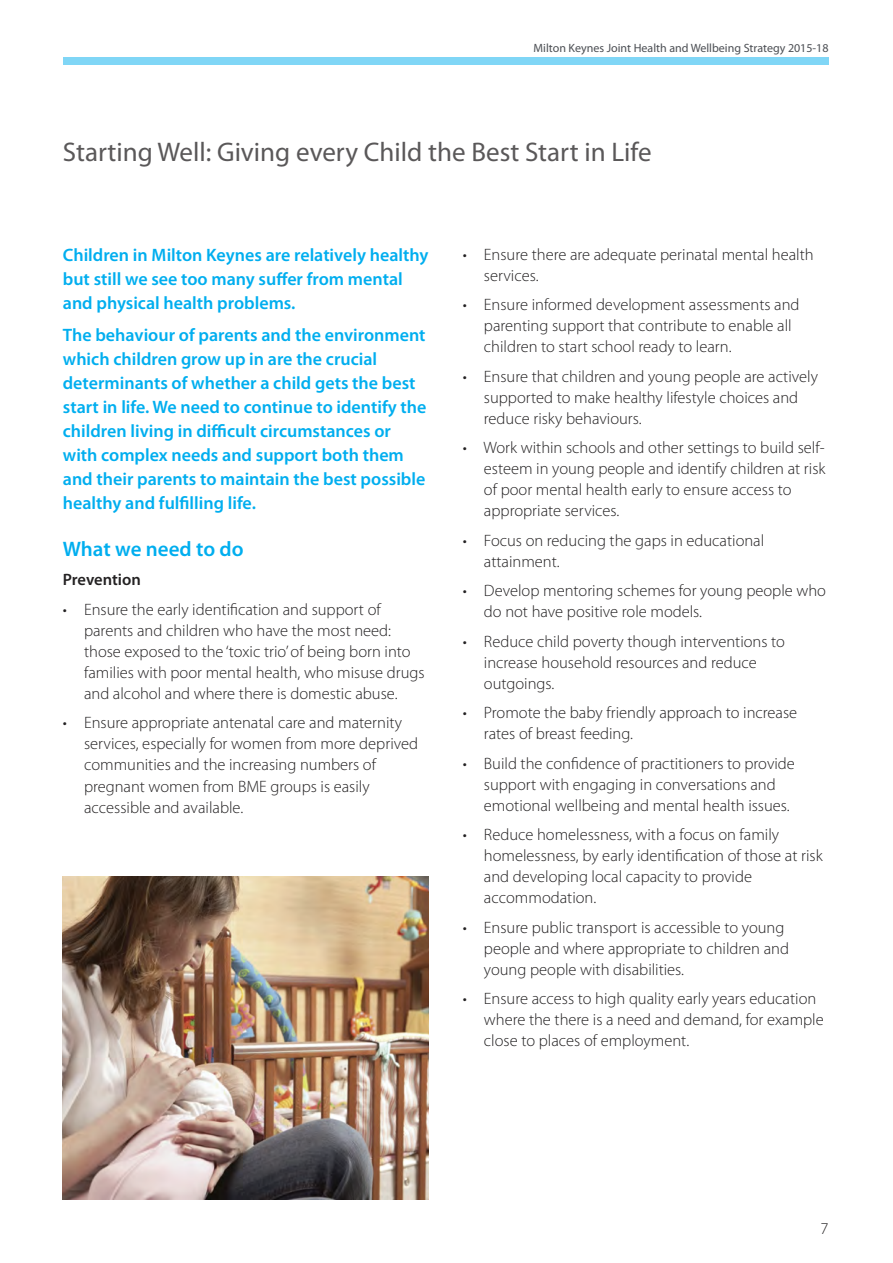
<style>
.page{position:relative;width:893px;height:1263px;background:#fff}
.page>*{position:absolute;margin:0;border:0;box-sizing:border-box;transform-origin:0 0}
.t1{font:27px "Myriad Pro";color:#5a5859}
.t2{font:600 21px "Myriad Pro";color:#00aeef}
.t3{font:600 18px/24px "Myriad Pro";color:#00aeef}
.t4{font:300 16.5px/21px "Myriad Pro";color:#232122}
.t5{font:600 16.5px "Myriad Pro";letter-spacing:-.005em;color:#232122}
.t6{font:12px "Myriad Pro";color:#4c4f54}
</style>
<div class="page">
<div style="left:63px;top:57px;width:765px;height:8px;background:#80d6f6"></div>
<img style="left:63px;top:877px;width:365px;height:322px">
<p class="t6" style="left:533px;top:43px;width:297px">Milton Keynes Joint Health and Wellbeing Strategy 2015-18</p>
<h1 class="t1" style="left:63px;top:141px;width:590px">Starting Well: Giving every Child the Best Start in Life</h1>
<p class="t3" style="left:63px;top:244px;width:367px">Children in Milton Keynes are relatively healthy but still we see too many suffer from mental and physical health problems.</p>
<p class="t3" style="left:63px;top:325px;width:365px">The behaviour of parents and the environment which children grow up in are the crucial determinants of whether a child gets the best start in life. We need to continue to identify the children living in difficult circumstances or with complex needs and support both them and their parents to maintain the best possible healthy and fulfilling life.</p>
<p class="t2" style="left:63px;top:540px;width:182px">What we need to do</p>
<p class="t5" style="left:63px;top:573px;width:80px">Prevention</p>
<p class="t4" style="left:84px;top:600px;width:342px;text-indent:-21px">• Ensure the early identification and support of parents and children who have the most need: those exposed to the ‘toxic trio’ of being born into families with poor mental health, who misuse drugs and alcohol and where there is domestic abuse.</p>
<p class="t4" style="left:84px;top:714px;width:335px;text-indent:-21px">• Ensure appropriate antenatal care and maternity services, especially for women from more deprived communities and the increasing numbers of pregnant women from BME groups is easily accessible and available.</p>
<p class="t4" style="left:484px;top:245px;width:331px;text-indent:-21px">• Ensure there are adequate perinatal mental health services.</p>
<p class="t4" style="left:484px;top:296px;width:317px;text-indent:-21px">• Ensure informed development assessments and parenting support that contribute to enable all children to start school ready to learn.</p>
<p class="t4" style="left:484px;top:367px;width:335px;text-indent:-21px">• Ensure that children and young people are actively supported to make healthy lifestyle choices and reduce risky behaviours.</p>
<p class="t4" style="left:484px;top:439px;width:343px;text-indent:-21px">• Work within schools and other settings to build self&shy;esteem in young people and identify children at risk of poor mental health early to ensure access to appropriate services.</p>
<p class="t4" style="left:484px;top:531px;width:282px;text-indent:-21px">• Focus on reducing the gaps in educational attainment.</p>
<p class="t4" style="left:484px;top:582px;width:343px;text-indent:-21px">• Develop mentoring schemes for young people who do not have positive role models.</p>
<p class="t4" style="left:484px;top:632px;width:302px;text-indent:-21px">• Reduce child poverty though interventions to increase household resources and reduce outgoings.</p>
<p class="t4" style="left:484px;top:704px;width:315px;text-indent:-21px">• Promote the baby friendly approach to increase rates of breast feeding.</p>
<p class="t4" style="left:484px;top:754px;width:312px;text-indent:-21px">• Build the confidence of practitioners to provide support with engaging in conversations and emotional wellbeing and mental health issues.</p>
<p class="t4" style="left:484px;top:826px;width:340px;text-indent:-21px">• Reduce homelessness, with a focus on family homelessness, by early identification of those at risk and developing local capacity to provide accommodation.</p>
<p class="t4" style="left:484px;top:918px;width:306px;text-indent:-21px">• Ensure public transport is accessible to young people and where appropriate to children and young people with disabilities.</p>
<p class="t4" style="left:484px;top:990px;width:341px;text-indent:-21px">• Ensure access to high quality early years education where the there is a need and demand, for example close to places of employment.</p>
<p class="t4" style="left:820px;top:1219px;width:10px">7</p>
</div>
